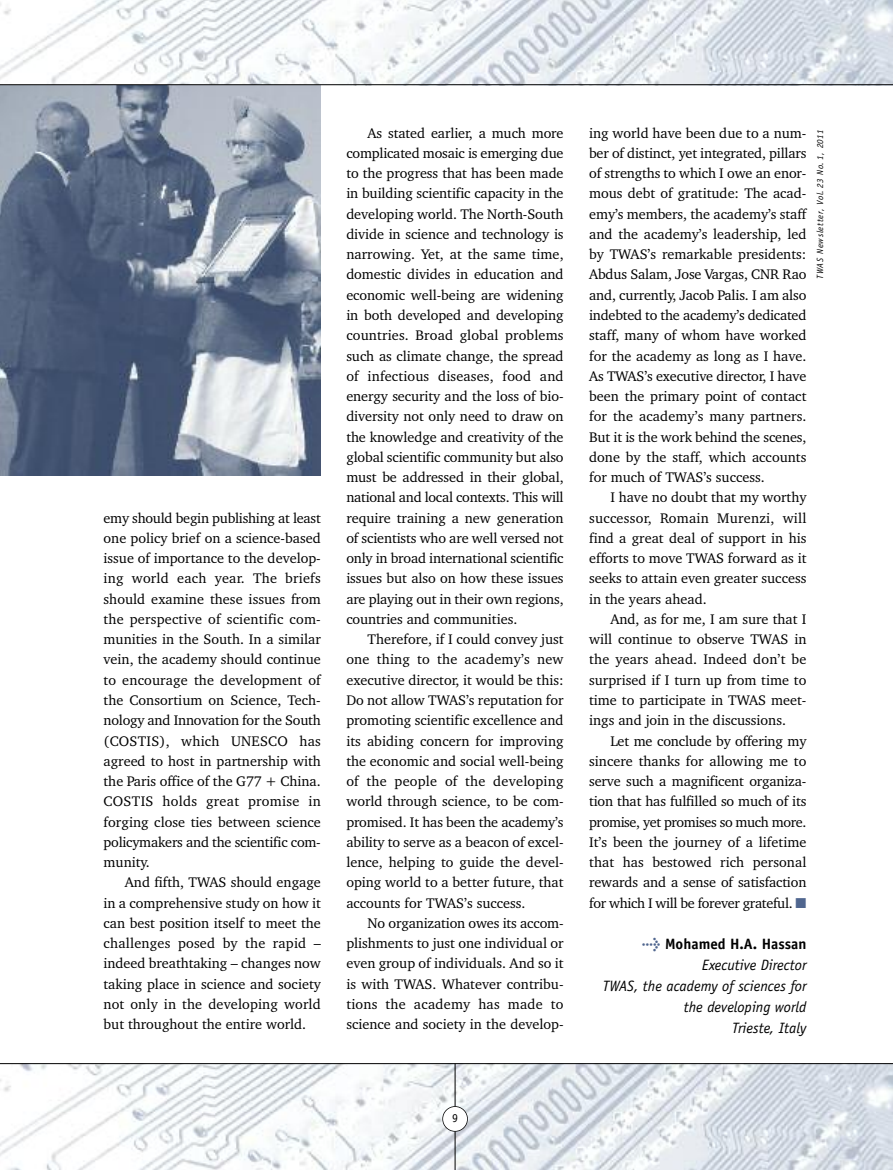
<style>
.page{position:relative;width:893px;height:1170px;background:#fff}
.page>*{position:absolute;margin:0;border:0;box-sizing:border-box;transform-origin:0 0}
.t1{font:italic 15px/21px "Officina Sans";color:#000;text-align:right}
.t2{font:14.25px/20.2px "Charter BT";color:#000;text-align:justify}
.t3{font:12px "Officina Sans";color:#000}
.t4{font:italic 9px "Officina Sans";letter-spacing:.05em;color:#000}
.s1{color:#50668f}
.s2{font-family:"Meta Plus";font-weight:700;font-style:normal;color:#50668f}
.s3{font-weight:700;font-style:normal}
</style>
<div class="page">
<img style="left:0;top:1px;width:892px;height:83px">
<img style="left:0;top:1064px;width:892px;height:105px">
<hr style="left:455px;top:1063px;width:1px;height:106px;background:#000">
<div style="left:443px;top:1106px;width:24px;height:25px;background:#fff;border-radius:50%"></div>
<div style="left:442px;top:1106px;width:26px;height:25px;border:2px solid #000;border-radius:50%"></div>
<hr style="left:0;top:1063px;width:892px;height:1px;background:#000">
<img style="left:0;top:85px;width:320px;height:390px">
<hr style="left:0;top:84px;width:892px;height:1px;background:#000">
<p class="t2" style="left:104px;top:507px;width:219px">emy should begin publishing at least one policy brief on a science-based issue of importance to the develop&shy;ing world each year. The briefs should examine these issues from the perspective of scientific com&shy;munities in the South. In a similar vein, the academy should continue to encourage the development of the Consortium on Science, Tech&shy;nology and Innovation for the South (COSTIS), which UNESCO has agreed to host in partnership with the Paris office of the G77 + China.<br>COSTIS holds great promise in forging close ties between science policymakers and the scientific com&shy;munity.</p>
<p class="t2" style="left:104px;top:871px;width:219px;text-indent:21px">And fifth, TWAS should engage in a comprehensive study on how it can best position itself to meet the challenges posed by the rapid – indeed breathtaking – changes now taking place in science and society not only in the developing world but throughout the entire world.</p>
<p class="t2" style="left:346px;top:122px;width:219px;text-indent:21px">As stated earlier, a much more complicated mosaic is emerging due to the progress that has been made in building scientific capacity in the developing world. The North-South divide in science and technology is narrowing. Yet, at the same time, domestic divides in education and economic well-being are widening in both developed and developing countries. Broad global problems such as climate change, the spread of infectious diseases, food and energy security and the loss of bio&shy;diversity not only need to draw on the knowledge and creativity of the global scientific community but also must be addressed in their global, national and local contexts. This will require training a new generation of scientists who are well versed not only in broad international scientific issues but also on how these issues are playing out in their own regions, countries and communities.</p>
<p class="t2" style="left:346px;top:629px;width:219px;text-indent:21px">Therefore, if I could convey just one thing to the academy’s new executive director, it would be this:<br>Do not allow TWAS’s reputation for promoting scientific excellence and its abiding concern for improving the economic and social well-being of the people of the developing world through science, to be com&shy;promised. It has been the academy’s ability to serve as a beacon of excel&shy;lence, helping to guide the devel&shy;oping world to a better future, that accounts for TWAS’s success.</p>
<p class="t2" style="left:346px;top:912px;width:219px;text-indent:21px">No organization owes its accom&shy;plishments to just one individual or even group of individuals. And so it is with TWAS. Whatever contribu&shy;tions the academy has made to science and society in the develop-</p>
<p class="t2" style="left:589px;top:122px;width:219px">ing world have been due to a num&shy;ber of distinct, yet integrated, pillars of strengths to which I owe an enor&shy;mous debt of gratitude: The acad&shy;emy’s members, the academy’s staff and the academy’s leadership, led by TWAS’s remarkable presidents:<br>Abdus Salam, Jose Vargas, CNR Rao and, currently, Jacob Palis. I am also indebted to the academy’s dedicated staff, many of whom have worked for the academy as long as I have.<br>As TWAS’s executive director, I have been the primary point of contact for the academy’s many partners.<br>But it is the work behind the scenes, done by the staff, which accounts for much of TWAS’s success.</p>
<p class="t2" style="left:589px;top:487px;width:219px;text-indent:21px">I have no doubt that my worthy successor, Romain Murenzi, will find a great deal of support in his efforts to move TWAS forward as it seeks to attain even greater success in the years ahead.</p>
<p class="t2" style="left:589px;top:608px;width:219px;text-indent:21px">And, as for me, I am sure that I will continue to observe TWAS in the years ahead. Indeed don’t be surprised if I turn up from time to time to participate in TWAS meet&shy;ings and join in the discussions.</p>
<p class="t2" style="left:589px;top:730px;width:219px;text-indent:21px">Let me conclude by offering my sincere thanks for allowing me to serve such a magnificent organiza&shy;tion that has fulfilled so much of its promise, yet promises so much more.<br>It’s been the journey of a lifetime that has bestowed rich personal rewards and a sense of satisfaction for which I will be forever grateful. <span class="s1">■</span></p>
<p class="t1" style="left:603px;top:933px;width:205px"><span class="s2">&gt;</span> <span class="s3">Mohamed H.A. Hassan<br></span>Executive Director<br>TWAS, the academy of sciences for the developing world<br>Trieste, Italy</p>
<p class="t4" style="left:815px;top:279px;width:151px;rotate:-90deg">TWAS Newsletter, Vol. 23 No. 1, 2011</p>
<p class="t3" style="left:452px;top:1111px;width:7px">9</p>
</div>
